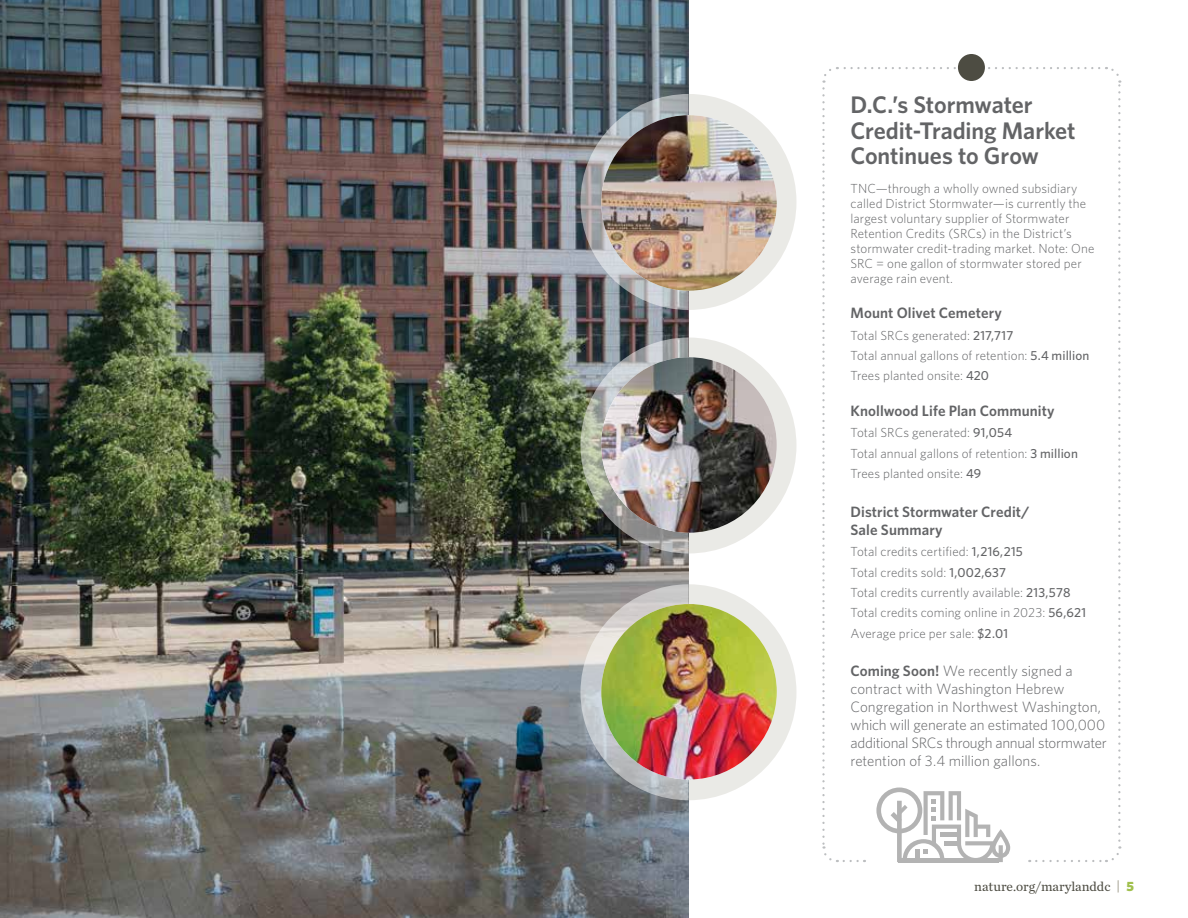
<style>
.page{position:relative;width:1188px;height:918px;background:#fff}
.page>*{position:absolute;margin:0;border:0;box-sizing:border-box;transform-origin:0 0}
.t1{font:600 24px/25.5px "Whitney";letter-spacing:-.005em;color:#636466}
.t2{font:300 15px/18px "Whitney";letter-spacing:-.005em;color:#636466}
.t3{font:600 15px/18px "Whitney";letter-spacing:.005em;color:#636466}
.t4{font:13.5px "Chronicle Text G2";color:#4d4c42}
.t5{font:300 13.2px/20.4px "Whitney";letter-spacing:.005em;color:#636466}
.s1{font-weight:500}
.s2{font-weight:600}
.s3{font-family:"Whitney";color:#989482}
.s4{font-family:"Whitney";font-weight:900;color:#a0c04d}
</style>
<div class="page">
<img style="left:0;top:0;width:688px;height:918px">
<svg style="left:580px;top:94px;width:216px;height:216px"></svg>
<img style="left:601px;top:115px;width:176px;height:176px;border-radius:88px">
<img style="left:580px;top:338px;width:216px;height:216px">
<img style="left:601px;top:357px;width:176px;height:176px;border-radius:88px">
<svg style="left:580px;top:584px;width:216px;height:216px"></svg>
<img style="left:601px;top:604px;width:176px;height:176px;border-radius:88px">
<svg style="left:822px;top:67px;width:300px;height:796px"></svg>
<div style="left:958px;top:54px;width:27px;height:27px;background:#4d4c42;border-radius:50%"></div>
<h1 class="t1" style="left:850px;top:92px;width:227px">D.C.’s Stormwater<br>Credit-Trading Market<br>Continues to Grow</h1>
<p class="t5" style="left:850px;top:180px;width:246px;line-height:15px">TNC—through a wholly owned subsidiary called District Stormwater—is currently the largest voluntary supplier of Stormwater Retention Credits (SRCs) in the District’s stormwater credit-trading market. Note: One SRC = one gallon of stormwater stored per average rain event.</p>
<p class="t3" style="left:850px;top:303px;width:153px">Mount Olivet Cemetery</p>
<p class="t5" style="left:850px;top:324px;width:240px">Total SRCs generated: <span class="s1">217,717<br></span>Total annual gallons of retention: <span class="s1">5.4 million<br></span>Trees planted onsite: <span class="s1">420</span></p>
<p class="t3" style="left:850px;top:401px;width:206px">Knollwood Life Plan Community</p>
<p class="t5" style="left:850px;top:422px;width:229px">Total SRCs generated: <span class="s1">91,054<br></span>Total annual gallons of retention: <span class="s1">3 million<br></span>Trees planted onsite: <span class="s1">49</span></p>
<p class="t3" style="left:850px;top:502px;width:180px">District Stormwater Credit/<br>Sale Summary</p>
<p class="t5" style="left:850px;top:541px;width:237px">Total credits certified: <span class="s1">1,216,215<br></span>Total credits sold: <span class="s1">1,002,637<br></span>Total credits currently available: <span class="s1">213,578<br></span>Total credits coming online in 2023: <span class="s1">56,621<br></span>Average price per sale: <span class="s1">$2.01</span></p>
<p class="t2" style="left:850px;top:661px;width:258px"><span class="s2">Coming Soon!</span> We recently signed a contract with Washington Hebrew Congregation in Northwest Washington, which will generate an estimated 100,000 additional SRCs through annual stormwater retention of 3.4 million gallons.</p>
<p class="t4" style="left:974px;top:876px;width:161px">nature.org/marylanddc <span class="s3">|</span> <span class="s4">5</span></p>
</div>
